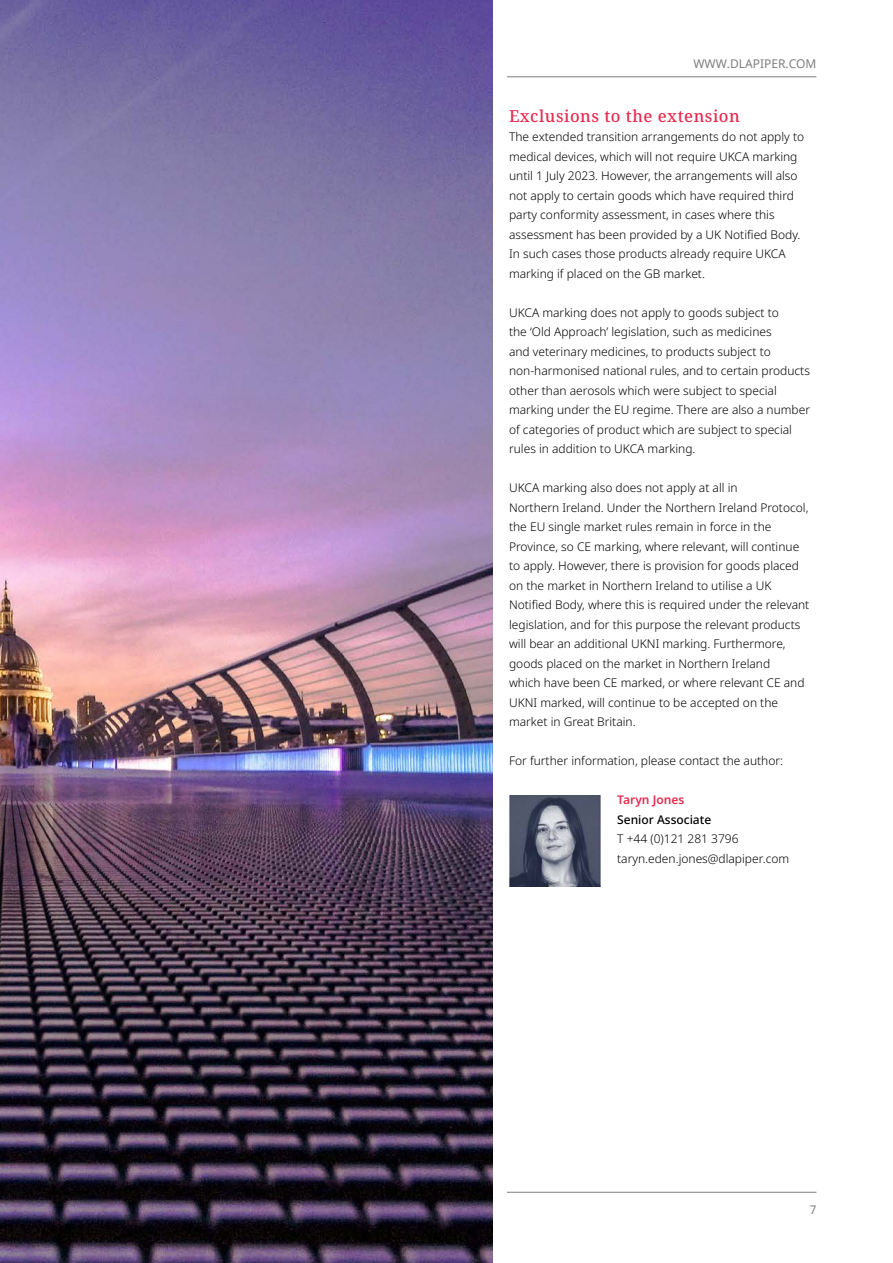
<style>
.page{position:relative;width:893px;height:1263px;background:#fff}
.page>*{position:absolute;margin:0;border:0;box-sizing:border-box;transform-origin:0 0}
.t1{font:500 16.5px "Noto Serif";letter-spacing:.03em;color:#e72a4f}
.t2{font:300 12px/19.5px "Noto Sans";color:#000}
.t3{font:12px "Noto Sans";color:#7e7e7d}
.t4{font:500 12px "Noto Sans";color:#000}
.t5{font:600 12px "Noto Sans";color:#e72a4f}
</style>
<div class="page">
<hr style="left:77px;top:1192px;width:739px;height:1px;background:#7e7e7d">
<hr style="left:77px;top:77px;width:739px;height:1px;background:#7e7e7d">
<div style="left:0;top:0;width:507px;height:1263px;background:#fff"></div>
<img style="left:509px;top:795px;width:91px;height:91px">
<img style="left:0;top:0;width:492px;height:1263px">
<p class="t3" style="left:693px;top:56px;width:125px">WWW.DLAPIPER.COM</p>
<h1 class="t1" style="left:509px;top:104px;width:232px">Exclusions to the extension</h1>
<p class="t2" style="left:509px;top:127px;width:297px">The extended transition arrangements do not apply to medical devices, which will not require UKCA marking until 1 July 2023. However, the arrangements will also not apply to certain goods which have required third party conformity assessment, in cases where this assessment has been provided by a UK Notified Body.<br>In such cases those products already require UKCA marking if placed on the GB market.</p>
<p class="t2" style="left:509px;top:303px;width:303px">UKCA marking does not apply to goods subject to<br>the ‘Old Approach’ legislation, such as medicines<br>and veterinary medicines, to products subject to non‑harmonised national rules, and to certain products other than aerosols which were subject to special marking under the EU regime. There are also a number of categories of product which are subject to special rules in addition to UKCA marking.</p>
<p class="t2" style="left:509px;top:478px;width:302px">UKCA marking also does not apply at all in<br>Northern Ireland. Under the Northern Ireland Protocol, the EU single market rules remain in force in the Province, so CE marking, where relevant, will continue to apply. However, there is provision for goods placed on the market in Northern Ireland to utilise a UK Notified Body, where this is required under the relevant legislation, and for this purpose the relevant products will bear an additional UKNI marking. Furthermore, goods placed on the market in Northern Ireland<br>which have been CE marked, or where relevant CE and UKNI marked, will continue to be accepted on the market in Great Britain.</p>
<p class="t2" style="left:509px;top:751px;width:276px">For further information, please contact the author:</p>
<p class="t5" style="left:617px;top:791px;width:69px">Taryn Jones</p>
<p class="t4" style="left:617px;top:811px;width:96px">Senior Associate</p>
<p class="t2" style="left:617px;top:829px;width:174px">T +44 (0)121 281 3796 taryn.eden.jones@dlapiper.com</p>
<p class="t3" style="left:810px;top:1201px;width:8px">7</p>
</div>
